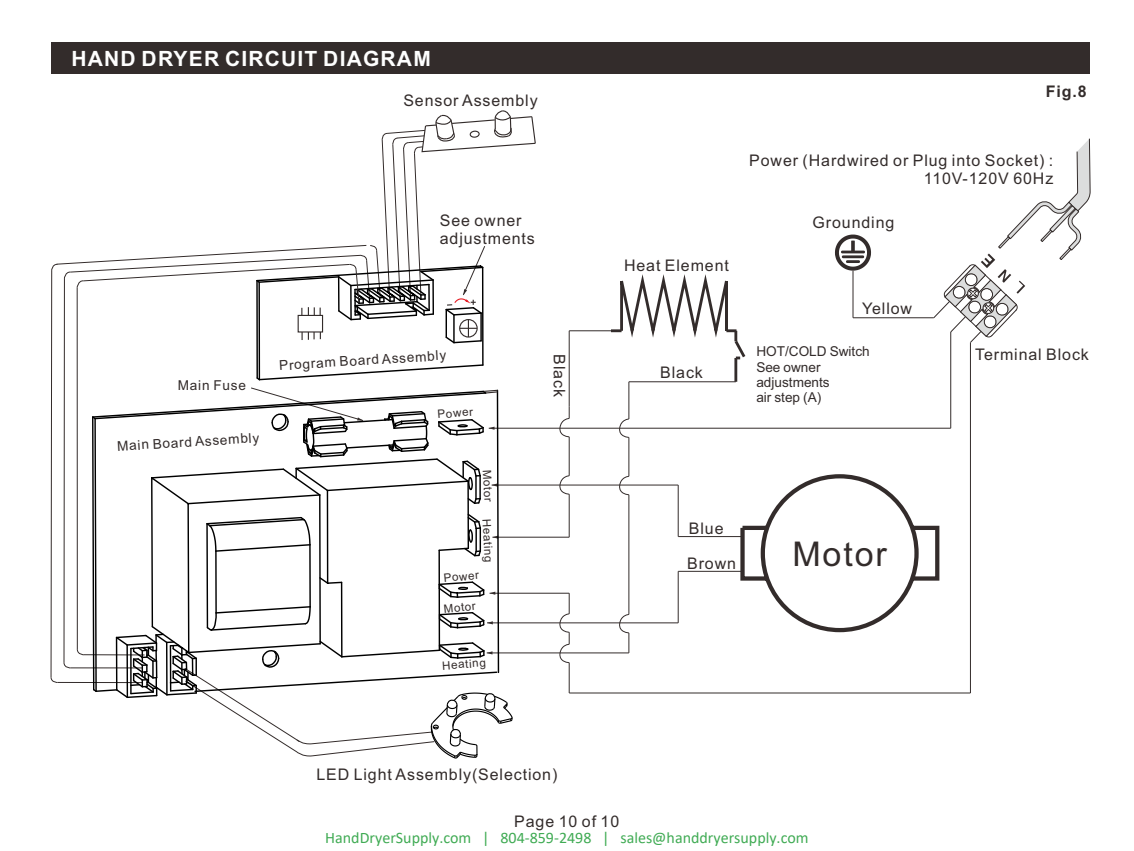
<style>
.page{position:relative;width:1134px;height:851px;background:#fff}
.page>*{position:absolute;margin:0;border:0;box-sizing:border-box;transform-origin:0 0}
.t1{font:34px "Arial";letter-spacing:.055em;color:#332c2b}
.t2{font:700 21px "Arial";letter-spacing:.055em;color:#fefefe}
.t3{font:16px/17.8px "Arial";letter-spacing:.055em;color:#332c2b}
.t4{font:16px "Calibri";color:#40ab54}
.t5{font:700 16px "Arial";color:#332c2b}
.t6{font:13.6px/15.2px "Arial";color:#332c2b}
.t7{font:13.6px "Arial";letter-spacing:.055em;color:#332c2b}
.t8{font:11.6px "Arial";color:#332c2b}
</style>
<div class="page">
<hr style="left:490px;top:592px;width:79px;height:1px;background:#332c2b">
<hr style="left:487px;top:622px;width:191px;height:1px;background:#332c2b">
<hr style="left:489px;top:428px;width:462px;height:1px;background:#332c2b">
<hr style="left:492px;top:484px;width:186px;height:1px;background:#332c2b">
<hr style="left:492px;top:536px;width:77px;height:1px;background:#332c2b">
<hr style="left:487px;top:652px;width:142px;height:1px;background:#332c2b">
<hr style="left:970px;top:342px;width:1px;height:351px;background:#332c2b">
<hr style="left:950px;top:332px;width:1px;height:96px;background:#332c2b">
<hr style="left:678px;top:485px;width:1px;height:51px;background:#332c2b">
<hr style="left:678px;top:571px;width:1px;height:51px;background:#332c2b">
<hr style="left:628px;top:437px;width:1px;height:39px;background:#332c2b">
<hr style="left:569px;top:437px;width:1px;height:38px;background:#332c2b">
<hr style="left:569px;top:494px;width:1px;height:43px;background:#332c2b">
<hr style="left:628px;top:494px;width:1px;height:120px;background:#332c2b">
<hr style="left:629px;top:381px;width:107px;height:1px;background:#332c2b">
<hr style="left:569px;top:692px;width:401px;height:1px;background:#332c2b">
<hr style="left:569px;top:662px;width:1px;height:31px;background:#332c2b">
<hr style="left:628px;top:382px;width:1px;height:37px;background:#332c2b">
<hr style="left:569px;top:330px;width:42px;height:1px;background:#332c2b">
<svg style="left:738px;top:474px;width:202px;height:159px"></svg>
<hr style="left:678px;top:571px;width:64px;height:1px;background:#332c2b">
<hr style="left:678px;top:536px;width:64px;height:1px;background:#332c2b">
<svg style="left:558px;top:406px;width:12px;height:31px"></svg>
<svg style="left:558px;top:475px;width:12px;height:19px"></svg>
<svg style="left:618px;top:418px;width:11px;height:20px"></svg>
<svg style="left:618px;top:476px;width:11px;height:19px"></svg>
<svg style="left:618px;top:614px;width:11px;height:38px"></svg>
<svg style="left:558px;top:593px;width:12px;height:70px"></svg>
<svg style="left:611px;top:274px;width:135px;height:86px"></svg>
<hr style="left:734px;top:358px;width:3px;height:24px;background:#332c2b">
<hr style="left:569px;top:331px;width:1px;height:75px;background:#332c2b">
<svg style="left:51px;top:110px;width:485px;height:649px"></svg>
<div style="left:52px;top:42px;width:1038px;height:32px;background:#332c2b"></div>
<hr style="left:853px;top:270px;width:1px;height:48px;background:#332c2b">
<hr style="left:853px;top:317px;width:81px;height:1px;background:#332c2b">
<svg style="left:835px;top:234px;width:36px;height:36px"></svg>
<svg style="left:933px;top:138px;width:158px;height:205px"></svg>
<h2 class="t2" style="left:71px;top:51px;width:361px">HAND DRYER CIRCUIT DIAGRAM</h2>
<p class="t3" style="left:403px;top:93px;width:136px">Sensor Assembly</p>
<p class="t3" style="left:440px;top:212px;width:97px">See owner adjustments</p>
<p class="t7" style="left:178px;top:380px;width:70px">Main Fuse</p>
<p class="t6" style="left:117px;top:440px;width:144px;rotate:-4deg">Main Board Assembly</p>
<p class="t6" style="left:279px;top:359px;width:169px;rotate:-4deg">Program Board Assembly</p>
<p class="t8" style="left:437px;top:409px;width:37px;rotate:-4deg">Power</p>
<p class="t8" style="left:491px;top:469px;width:34px;rotate:87deg">Motor</p>
<p class="t8" style="left:491px;top:518px;width:45px;rotate:87deg">Heating</p>
<p class="t8" style="left:443px;top:574px;width:37px;rotate:-6deg">Power</p>
<p class="t8" style="left:443px;top:604px;width:34px;rotate:-6deg">Motor</p>
<p class="t8" style="left:442px;top:661px;width:45px;rotate:-4deg">Heating</p>
<p class="t3" style="left:567px;top:354px;width:44px;rotate:90deg">Black</p>
<p class="t3" style="left:316px;top:766px;width:242px">LED Light Assembly(Selection)</p>
<p class="t5" style="left:1046px;top:85px;width:42px">Fig.8</p>
<p class="t3" style="left:624px;top:257px;width:106px">Heat Element</p>
<p class="t3" style="left:660px;top:364px;width:44px">Black</p>
<p class="t3" style="left:749px;top:153px;width:306px;text-align:right">Power (Hardwired or Plug into Socket) :<br>110V-120V 60Hz</p>
<p class="t3" style="left:812px;top:215px;width:83px">Grounding</p>
<p class="t3" style="left:862px;top:301px;width:52px">Yellow</p>
<p class="t6" style="left:756px;top:345px;width:115px">HOT/COLD Switch<br>See owner adjustments<br>air step (A)</p>
<p class="t3" style="left:975px;top:347px;width:115px">Terminal Block</p>
<p class="t3" style="left:689px;top:521px;width:36px">Blue</p>
<p class="t3" style="left:687px;top:555px;width:50px">Brown</p>
<h1 class="t1" style="left:792px;top:541px;width:96px">Motor</h1>
<p class="t3" style="left:514px;top:813px;width:106px">Page 10 of 10</p>
<p class="t4" style="left:325px;top:826px;width:485px">HandDryerSupply.com | 804-859-2498 | sales@handdryersupply.com</p>
</div>
